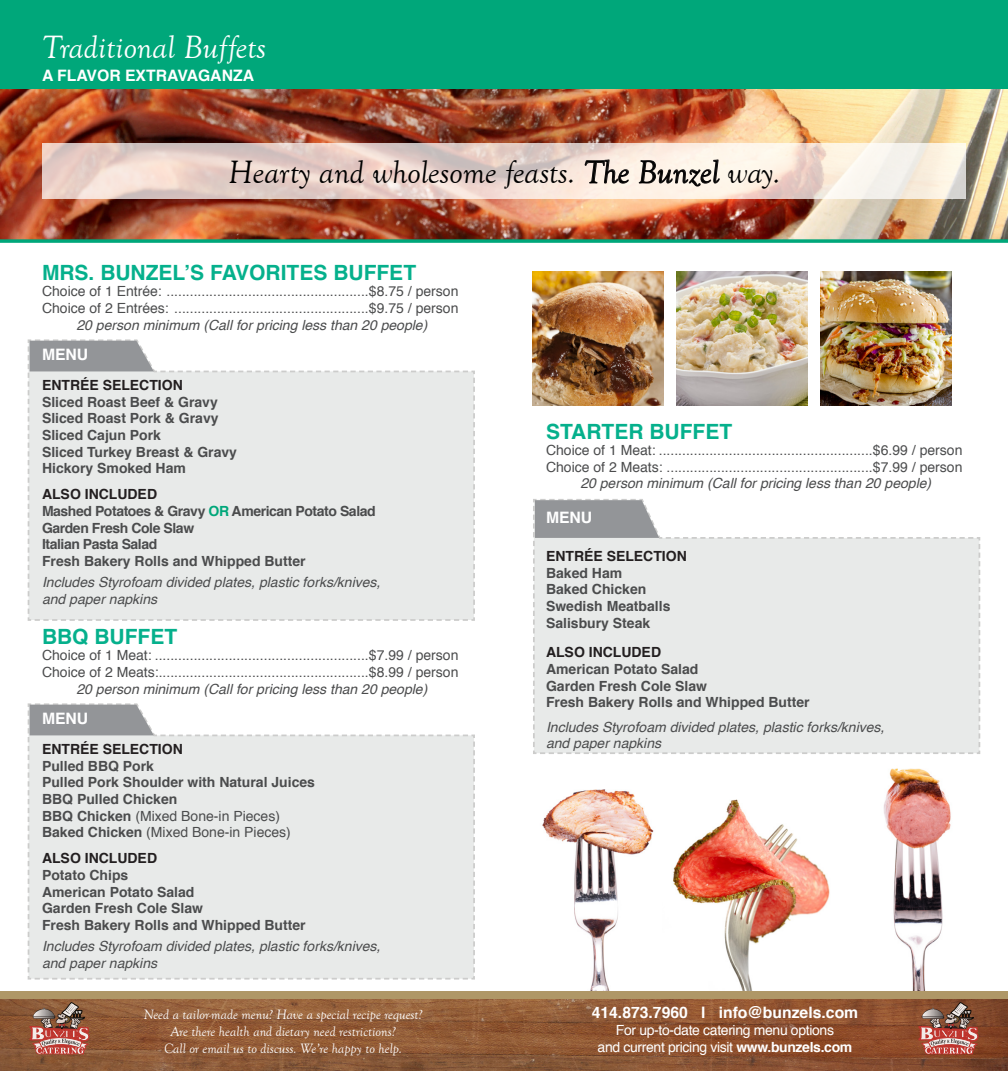
<style>
.page{position:relative;width:1008px;height:1071px;background:#fff}
.page>*{position:absolute;margin:0;border:0;box-sizing:border-box;transform-origin:0 0}
.t1{font:italic 33.25px "Goudy Old Style T";color:#000}
.t2{font:italic 33.25px "Goudy Old Style T";color:#fff}
.PRICE{font:700 21px "Helvetica";color:#05b08c}
.PRICE-2{font:700 15.75px "Helvetica";color:#fff}
.PRICE-3{font:14px "Helvetica";color:#4b4c4d}
.PRICE-4{font:700 14px "Helvetica";color:#4b4c4d}
.PRICE-5{font:italic 14px/16.6px "Helvetica";color:#4b4c4d}
.t3{font:italic 14px/16.8px "Goudy Old Style T";color:#fff;text-align:center}
.menu_par{font:700 14px "Helvetica";color:#4b4c4d}
.menu_par-2{font:italic 14px/16.6px "Helvetica";color:#4b4c4d}
.PRICE-6{font:700 14px "Helvetica";color:#231f20}
.PRICE-7{font:700 14px "Helvetica";letter-spacing:-.03em;color:#4b4c4d}
.t4{font:14px/16.8px "Helvetica";letter-spacing:-.025em;color:#fff;text-align:center}
.s1{color:#00a77a}
.s2{font-weight:700}
</style>
<div class="page">
<svg style="left:0;top:999px;width:1008px;height:72px;background:#8e5735"></svg>
<svg style="left:30px;top:1002px;width:60px;height:56px;background:#a56b5c"></svg>
<svg style="left:918px;top:1002px;width:61px;height:56px;background:#a26556"></svg>
<img style="left:663px;top:799px;width:187px;height:193px">
<img style="left:535px;top:789px;width:123px;height:203px">
<img style="left:867px;top:768px;width:99px;height:224px">
<svg style="left:28px;top:339px;width:447px;height:282px;background:#e7e9e8"></svg>
<svg style="left:28px;top:703px;width:447px;height:277px;background:#e7e9e8"></svg>
<svg style="left:533px;top:499px;width:447px;height:255px;background:#e6e8e7"></svg>
<img style="left:0;top:89px;width:1008px;height:150px">
<div style="left:0;top:992px;width:1008px;height:7px;background:#af9767"></div>
<div style="left:0;top:0;width:1008px;height:89px;background:#00a77a"></div>
<svg style="left:0;top:239px;width:1008px;height:4px;background:#16a37a"></svg>
<img style="left:677px;top:271px;width:131px;height:134px">
<img style="left:820px;top:271px;width:131px;height:134px">
<img style="left:533px;top:271px;width:131px;height:134px">
<svg style="left:42px;top:143px;width:924px;height:55px;background:#ebd9d1"></svg>
<svg style="left:584px;top:158px;width:45px;height:37px;background:#dacec4"></svg>
<svg style="left:638px;top:149px;width:82px;height:51px;background:#e3d8cd"></svg>
<p class="t2" style="left:42px;top:29px;width:226px">Traditional Buffets</p>
<p class="PRICE-2" style="left:42px;top:63px;width:214px">A FLAVOR EXTRAVAGANZA</p>
<p class="t1" style="left:228px;top:154px;width:554px">Hearty and wholesome feasts. The Bunzel way.</p>
<p class="PRICE" style="left:42px;top:255px;width:376px">MRS. BUNZEL’S FAVORITES BUFFET</p>
<p class="PRICE-3" style="left:42px;top:281px;width:418px">Choice of 1 Entrée: ....................................................$8.75 / person</p>
<p class="PRICE-3" style="left:42px;top:297px;width:418px">Choice of 2 Entrées: ..................................................$9.75 / person</p>
<p class="PRICE-5" style="left:77px;top:317px;width:352px">20 person minimum (Call for pricing less than 20 people)</p>
<p class="PRICE-2" style="left:42px;top:342px;width:48px">MENU</p>
<p class="PRICE-6" style="left:42px;top:374px;width:142px">ENTRÉE SELECTION</p>
<p class="PRICE-4" style="left:42px;top:390px;width:177px">Sliced Roast Beef &amp; Gravy</p>
<p class="PRICE-4" style="left:42px;top:407px;width:178px">Sliced Roast Pork &amp; Gravy</p>
<p class="PRICE-4" style="left:42px;top:424px;width:121px">Sliced Cajun Pork</p>
<p class="PRICE-4" style="left:42px;top:440px;width:197px">Sliced Turkey Breast &amp; Gravy</p>
<p class="PRICE-4" style="left:42px;top:457px;width:145px">Hickory Smoked Ham</p>
<p class="PRICE-6" style="left:42px;top:483px;width:117px">ALSO INCLUDED</p>
<p class="PRICE-7" style="left:42px;top:500px;width:335px">Mashed Potatoes &amp; Gravy <span class="s1">OR</span> American Potato Salad</p>
<p class="PRICE-7" style="left:42px;top:516px;width:154px">Garden Fresh Cole Slaw</p>
<p class="PRICE-7" style="left:42px;top:533px;width:117px">Italian Pasta Salad</p>
<p class="PRICE-4" style="left:42px;top:550px;width:265px">Fresh Bakery Rolls and Whipped Butter</p>
<p class="PRICE-5" style="left:42px;top:574px;width:340px">Includes Styrofoam divided plates, plastic forks/knives, and paper napkins</p>
<p class="PRICE" style="left:42px;top:619px;width:137px">BBQ BUFFET</p>
<p class="PRICE-3" style="left:42px;top:645px;width:418px">Choice of 1 Meat: .......................................................$7.99 / person</p>
<p class="PRICE-3" style="left:42px;top:661px;width:418px">Choice of 2 Meats:......................................................$8.99 / person</p>
<p class="PRICE-5" style="left:77px;top:681px;width:352px">20 person minimum (Call for pricing less than 20 people)</p>
<p class="PRICE-2" style="left:42px;top:706px;width:48px">MENU</p>
<p class="PRICE-6" style="left:42px;top:738px;width:142px">ENTRÉE SELECTION</p>
<p class="PRICE-4" style="left:42px;top:754px;width:114px">Pulled BBQ Pork</p>
<p class="PRICE-4" style="left:42px;top:771px;width:275px">Pulled Pork Shoulder with Natural Juices</p>
<p class="PRICE-4" style="left:42px;top:788px;width:137px">BBQ Pulled Chicken</p>
<p class="PRICE-3" style="left:42px;top:805px;width:240px"><span class="s2">BBQ Chicken</span> (Mixed Bone-in Pieces)</p>
<p class="PRICE-3" style="left:42px;top:821px;width:250px"><span class="s2">Baked Chicken</span> (Mixed Bone-in Pieces)</p>
<p class="PRICE-6" style="left:42px;top:847px;width:117px">ALSO INCLUDED</p>
<p class="PRICE-4" style="left:42px;top:864px;width:88px">Potato Chips</p>
<p class="PRICE-4" style="left:42px;top:880px;width:154px">American Potato Salad</p>
<p class="PRICE-4" style="left:42px;top:897px;width:163px">Garden Fresh Cole Slaw</p>
<p class="PRICE-4" style="left:42px;top:914px;width:265px">Fresh Bakery Rolls and Whipped Butter</p>
<p class="PRICE-5" style="left:42px;top:938px;width:340px">Includes Styrofoam divided plates, plastic forks/knives, and paper napkins</p>
<p class="PRICE" style="left:546px;top:414px;width:188px">STARTER BUFFET</p>
<p class="PRICE-3" style="left:546px;top:440px;width:418px">Choice of 1 Meat: .......................................................$6.99 / person</p>
<p class="PRICE-3" style="left:546px;top:456px;width:418px">Choice of 2 Meats: .....................................................$7.99 / person</p>
<p class="menu_par-2" style="left:580px;top:476px;width:352px">20 person minimum (Call for pricing less than 20 people)</p>
<p class="PRICE-2" style="left:546px;top:504px;width:48px">MENU</p>
<p class="PRICE-6" style="left:546px;top:545px;width:142px">ENTRÉE SELECTION</p>
<p class="menu_par" style="left:546px;top:561px;width:78px">Baked Ham</p>
<p class="menu_par" style="left:546px;top:578px;width:102px">Baked Chicken</p>
<p class="menu_par" style="left:546px;top:595px;width:126px">Swedish Meatballs</p>
<p class="menu_par" style="left:546px;top:611px;width:106px">Salisbury Steak</p>
<p class="PRICE-6" style="left:546px;top:641px;width:117px">ALSO INCLUDED</p>
<p class="menu_par" style="left:546px;top:658px;width:154px">American Potato Salad</p>
<p class="menu_par" style="left:546px;top:674px;width:163px">Garden Fresh Cole Slaw</p>
<p class="menu_par" style="left:546px;top:691px;width:265px">Fresh Bakery Rolls and Whipped Butter</p>
<p class="menu_par-2" style="left:546px;top:719px;width:340px">Includes Styrofoam divided plates, plastic forks/knives, and paper napkins</p>
<p class="t3" style="left:144px;top:1007px;width:280px">Need a tailor-made menu? Have a special recipe request?<br>Are there health and dietary need restrictions?<br>Call or email us to discuss. We’re happy to help.</p>
<p class="PRICE-2" style="left:592px;top:1000px;width:268px">414.873.7960 l info@bunzels.com</p>
<p class="t4" style="left:598px;top:1022px;width:256px">For up-to-date catering menu options<br>and current pricing visit <span class="s2">www.bunzels.com</span></p>
</div>
